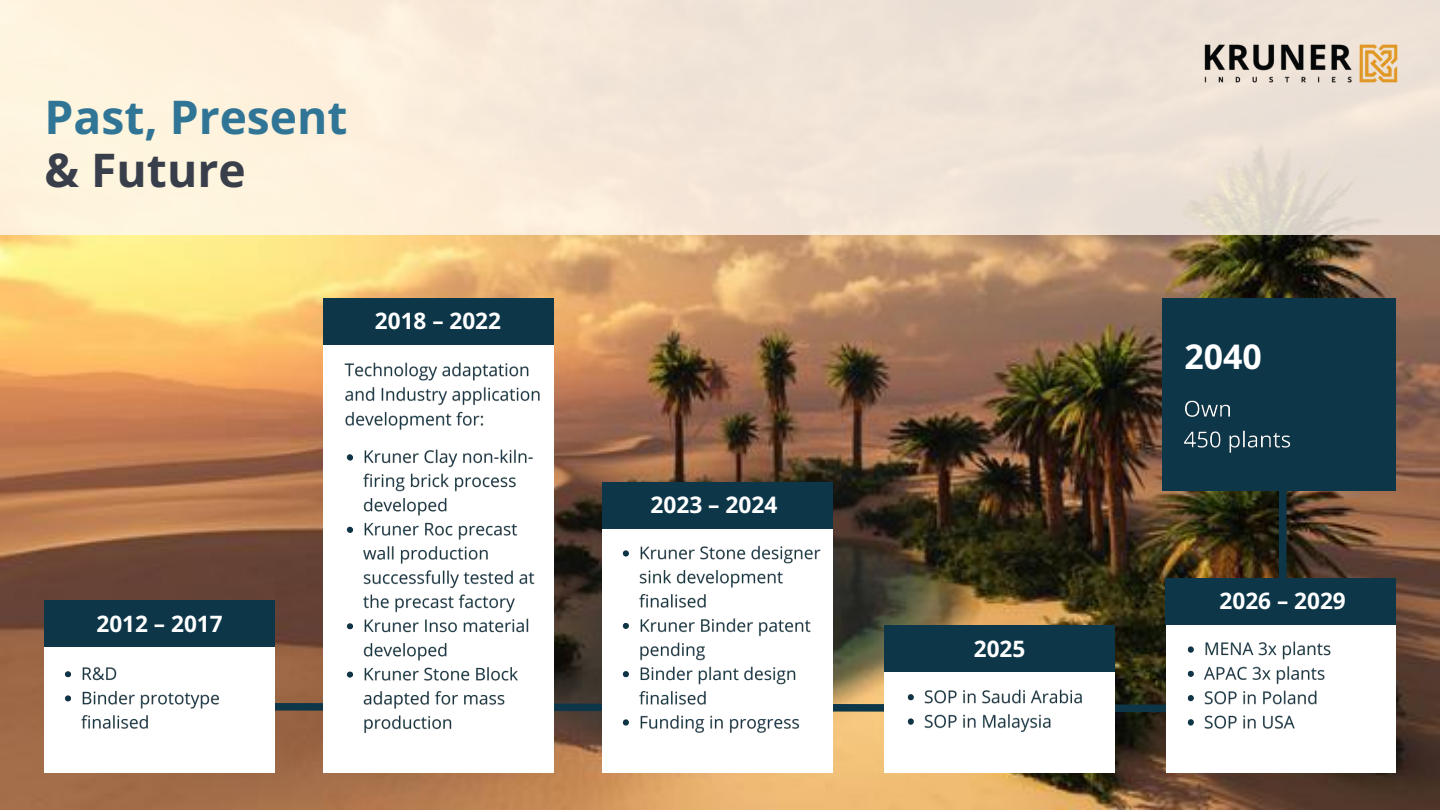
<style>
.page{position:relative;width:1440px;height:810px;background:#fff}
.page>*{position:absolute;margin:0;border:0;box-sizing:border-box;transform-origin:0 0}
.t1{font:700 46.2px "Open Sans";color:#307596}
.t2{font:700 46.2px "Open Sans";color:#393f4a}
.t3{font:700 33.9px "Open Sans";color:#fff}
.t4{font:700 22.7px "Open Sans";color:#fff}
.t5{font:700 22.6px "Open Sans";color:#fff}
</style>
<div class="page">
<img style="left:0;top:234px;width:1440px;height:576px">
<div style="left:602px;top:483px;width:230px;height:289px;background:#fff"></div>
<div style="left:602px;top:483px;width:230px;height:46px;background:#0d3749"></div>
<div style="left:45px;top:646px;width:230px;height:126px;background:#fff"></div>
<div style="left:45px;top:600px;width:230px;height:46px;background:#0d3749"></div>
<div style="left:323px;top:298px;width:230px;height:474px;background:#fff"></div>
<div style="left:323px;top:298px;width:230px;height:46px;background:#0d3749"></div>
<div style="left:885px;top:641px;width:230px;height:131px;background:#fff"></div>
<div style="left:885px;top:626px;width:230px;height:46px;background:#0d3749"></div>
<div style="left:1279px;top:373px;width:7px;height:345px;background:#0d3749"></div>
<div style="left:1162px;top:298px;width:234px;height:193px;background:#0d3749"></div>
<img style="left:1184px;top:400px;width:106px;height:53px">
<div style="left:1166px;top:582px;width:230px;height:190px;background:#fff"></div>
<div style="left:1166px;top:578px;width:230px;height:46px;background:#0d3749"></div>
<div style="left:0;top:0;width:1440px;height:234px;background:linear-gradient(to right,#fff5df,#e7dbd3)"></div>
<img style="left:1196px;top:28px;width:211px;height:71px">
<img style="left:64px;top:667px;width:155px;height:62px">
<img style="left:1187px;top:641px;width:144px;height:88px">
<img style="left:344px;top:362px;width:196px;height:68px">
<img style="left:346px;top:449px;width:189px;height:285px">
<img style="left:622px;top:545px;width:199px;height:188px">
<svg style="left:275px;top:694px;width:1002px;height:31px"></svg>
<img style="left:905px;top:689px;width:179px;height:44px">
<h1 class="t1" style="left:45px;top:85px;width:305px">Past, Present</h1>
<h1 class="t2" style="left:45px;top:138px;width:203px">&amp; Future</h1>
<p class="t5" style="left:375px;top:305px;width:128px">2018 – 2022</p>
<p class="t5" style="left:97px;top:608px;width:128px">2012 – 2017</p>
<p class="t4" style="left:650px;top:489px;width:129px">2023 – 2024</p>
<p class="t5" style="left:974px;top:633px;width:53px">2025</p>
<h2 class="t3" style="left:1184px;top:333px;width:79px">2040</h2>
<p class="t5" style="left:1220px;top:584px;width:128px">2026 – 2029</p>
</div>
